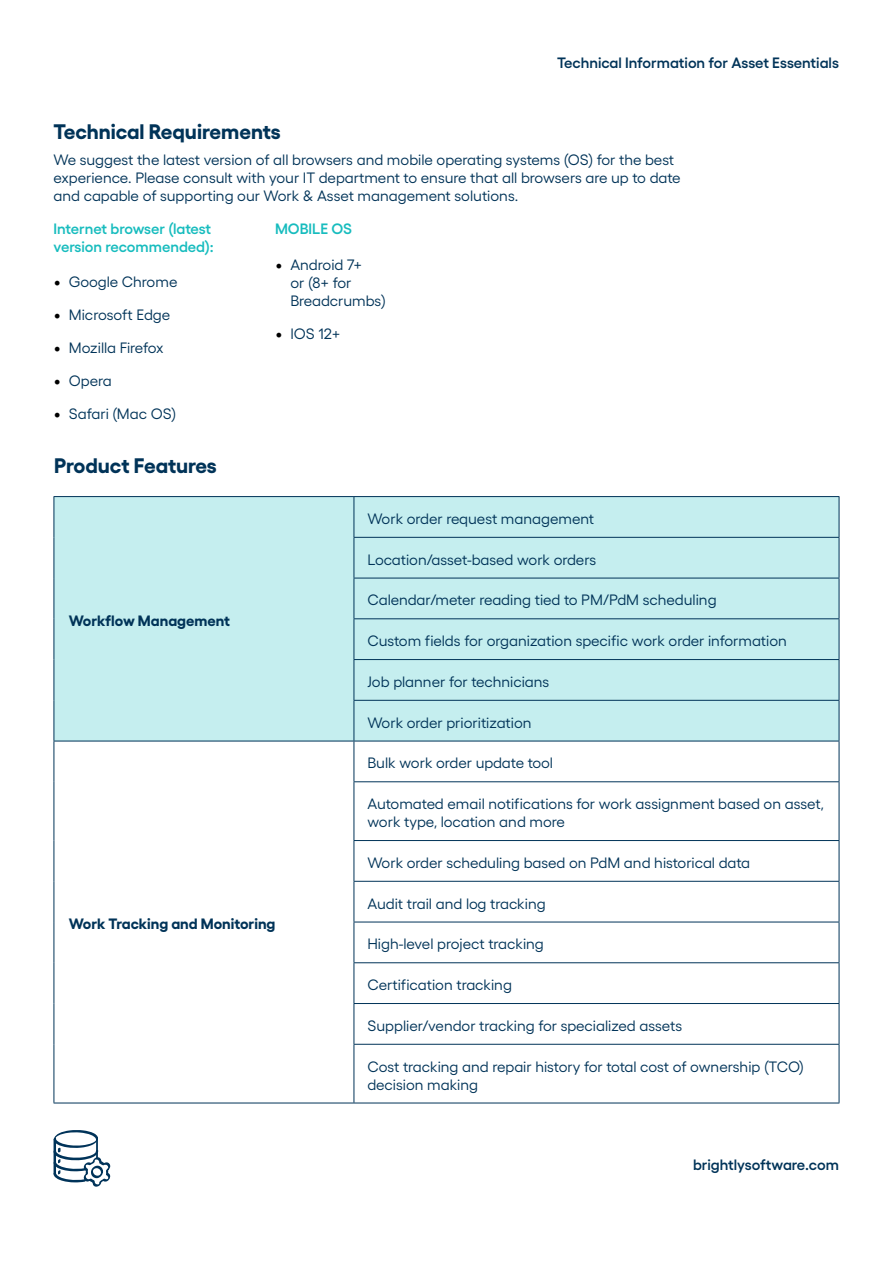
<style>
.page{position:relative;width:893px;height:1263px;background:#fff}
.page>*{position:absolute;margin:0;border:0;box-sizing:border-box;transform-origin:0 0}
.t1{font:700 21px "Yellix";letter-spacing:-.005em;color:#003358}
.t2{font:15px/18px "Yellix";color:#003358}
.t3{font:600 15px "Yellix";color:#003358}
.t4{font:600 15px/18px "Yellix";color:#17bcbe}
.t5{font:700 15px "Yellix";color:#003358}
.s1{font-family:"Minion Pro";font-size:18px;color:#000}
</style>
<div class="page">
<div style="left:55px;top:497px;width:784px;height:244px;background:#c5eeef"></div>
<hr style="left:54px;top:496px;width:300px;height:1px;background:#003358">
<hr style="left:354px;top:496px;width:485px;height:1px;background:#003358">
<hr style="left:354px;top:497px;width:1px;height:40px;background:#003358">
<hr style="left:839px;top:497px;width:1px;height:40px;background:#003358">
<hr style="left:354px;top:537px;width:485px;height:1px;background:#003358">
<hr style="left:354px;top:538px;width:1px;height:40px;background:#003358">
<hr style="left:839px;top:538px;width:1px;height:40px;background:#003358">
<hr style="left:354px;top:578px;width:485px;height:1px;background:#003358">
<hr style="left:354px;top:578px;width:1px;height:40px;background:#003358">
<hr style="left:839px;top:578px;width:1px;height:40px;background:#003358">
<hr style="left:354px;top:618px;width:485px;height:1px;background:#003358">
<hr style="left:354px;top:619px;width:1px;height:40px;background:#003358">
<hr style="left:839px;top:619px;width:1px;height:40px;background:#003358">
<hr style="left:354px;top:659px;width:485px;height:1px;background:#003358">
<hr style="left:354px;top:660px;width:1px;height:40px;background:#003358">
<hr style="left:839px;top:660px;width:1px;height:40px;background:#003358">
<hr style="left:354px;top:700px;width:485px;height:1px;background:#003358">
<hr style="left:354px;top:701px;width:1px;height:40px;background:#003358">
<hr style="left:839px;top:701px;width:1px;height:40px;background:#003358">
<hr style="left:54px;top:741px;width:300px;height:1px;background:#003358">
<hr style="left:354px;top:741px;width:485px;height:1px;background:#003358">
<hr style="left:354px;top:741px;width:1px;height:40px;background:#003358">
<hr style="left:839px;top:741px;width:1px;height:40px;background:#003358">
<hr style="left:354px;top:781px;width:485px;height:1px;background:#003358">
<hr style="left:354px;top:782px;width:1px;height:58px;background:#003358">
<hr style="left:839px;top:782px;width:1px;height:58px;background:#003358">
<hr style="left:354px;top:840px;width:485px;height:1px;background:#003358">
<hr style="left:354px;top:841px;width:1px;height:40px;background:#003358">
<hr style="left:839px;top:841px;width:1px;height:40px;background:#003358">
<hr style="left:354px;top:881px;width:485px;height:1px;background:#003358">
<hr style="left:354px;top:882px;width:1px;height:40px;background:#003358">
<hr style="left:839px;top:882px;width:1px;height:40px;background:#003358">
<hr style="left:354px;top:922px;width:485px;height:1px;background:#003358">
<hr style="left:354px;top:922px;width:1px;height:40px;background:#003358">
<hr style="left:839px;top:922px;width:1px;height:40px;background:#003358">
<hr style="left:354px;top:962px;width:485px;height:1px;background:#003358">
<hr style="left:354px;top:963px;width:1px;height:40px;background:#003358">
<hr style="left:839px;top:963px;width:1px;height:40px;background:#003358">
<hr style="left:354px;top:1003px;width:485px;height:1px;background:#003358">
<hr style="left:354px;top:1004px;width:1px;height:40px;background:#003358">
<hr style="left:839px;top:1004px;width:1px;height:40px;background:#003358">
<hr style="left:354px;top:1044px;width:485px;height:1px;background:#003358">
<hr style="left:354px;top:1045px;width:1px;height:58px;background:#003358">
<hr style="left:839px;top:1045px;width:1px;height:58px;background:#003358">
<hr style="left:54px;top:1103px;width:300px;height:1px;background:#003358">
<hr style="left:354px;top:1103px;width:485px;height:1px;background:#003358">
<hr style="left:54px;top:497px;width:1px;height:40px;background:#003358">
<hr style="left:54px;top:537px;width:1px;height:41px;background:#003358">
<hr style="left:54px;top:578px;width:1px;height:41px;background:#003358">
<hr style="left:54px;top:619px;width:1px;height:40px;background:#003358">
<hr style="left:54px;top:659px;width:1px;height:41px;background:#003358">
<hr style="left:54px;top:700px;width:1px;height:41px;background:#003358">
<hr style="left:54px;top:741px;width:1px;height:41px;background:#003358">
<hr style="left:54px;top:782px;width:1px;height:58px;background:#003358">
<hr style="left:54px;top:840px;width:1px;height:41px;background:#003358">
<hr style="left:54px;top:881px;width:1px;height:41px;background:#003358">
<hr style="left:54px;top:922px;width:1px;height:41px;background:#003358">
<hr style="left:54px;top:963px;width:1px;height:40px;background:#003358">
<hr style="left:54px;top:1003px;width:1px;height:41px;background:#003358">
<hr style="left:54px;top:1044px;width:1px;height:59px;background:#003358">
<svg style="left:54px;top:1130px;width:57px;height:57px"></svg>
<p class="t3" style="left:557px;top:51px;width:283px">Technical Information for Asset Essentials</p>
<h1 class="t1" style="left:54px;top:115px;width:229px">Technical Requirements</h1>
<p class="t2" style="left:54px;top:149px;width:629px">We suggest the latest version of all browsers and mobile operating systems (OS) for the best experience. Please consult with your IT department to ensure that all browsers are up to date and capable of supporting our Work &amp; Asset management solutions.</p>
<p class="t4" style="left:54px;top:218px;width:162px">Internet browser (latest version recommended):</p>
<p class="t4" style="left:275px;top:218px;width:79px">MOBILE OS</p>
<p class="t2" style="left:54px;top:271px;width:125px"><span class="s1">•</span> Google Chrome</p>
<p class="t2" style="left:54px;top:304px;width:118px"><span class="s1">•</span> Microsoft Edge</p>
<p class="t2" style="left:54px;top:337px;width:111px"><span class="s1">•</span> Mozilla Firefox</p>
<p class="t2" style="left:54px;top:370px;width:59px"><span class="s1">•</span> Opera</p>
<p class="t2" style="left:54px;top:403px;width:124px"><span class="s1">•</span> Safari (Mac OS)</p>
<h1 class="t1" style="left:54px;top:448px;width:164px">Product Features</h1>
<p class="t5" style="left:69px;top:608px;width:163px">Workflow Management</p>
<p class="t2" style="left:290px;top:254px;width:97px;text-indent:-15px"><span class="s1">•</span> Android 7+<br>or (8+ for<br>Breadcrumbs)</p>
<p class="t2" style="left:275px;top:323px;width:67px"><span class="s1">•</span> IOS 12+</p>
<p class="t2" style="left:367px;top:508px;width:228px">Work order request management</p>
<p class="t2" style="left:367px;top:549px;width:230px">Location/asset-based work orders</p>
<p class="t2" style="left:367px;top:589px;width:351px">Calendar/meter reading tied to PM/PdM scheduling</p>
<p class="t2" style="left:367px;top:630px;width:421px">Custom fields for organization specific work order information</p>
<p class="t2" style="left:367px;top:671px;width:183px">Job planner for technicians</p>
<p class="t2" style="left:367px;top:712px;width:166px">Work order prioritization</p>
<p class="t5" style="left:69px;top:911px;width:208px">Work Tracking and Monitoring</p>
<p class="t2" style="left:367px;top:752px;width:187px">Bulk work order update tool</p>
<p class="t2" style="left:367px;top:793px;width:458px">Automated email notifications for work assignment based on asset, work type, location and more</p>
<p class="t2" style="left:367px;top:852px;width:384px">Work order scheduling based on PdM and historical data</p>
<p class="t2" style="left:367px;top:893px;width:180px">Audit trail and log tracking</p>
<p class="t2" style="left:367px;top:933px;width:178px">High-level project tracking</p>
<p class="t2" style="left:367px;top:974px;width:146px">Certification tracking</p>
<p class="t2" style="left:367px;top:1015px;width:316px">Supplier/vendor tracking for specialized assets</p>
<p class="t2" style="left:367px;top:1056px;width:438px">Cost tracking and repair history for total cost of ownership (TCO) decision making</p>
<p class="t3" style="left:693px;top:1153px;width:147px">brightlysoftware.com</p>
</div>
